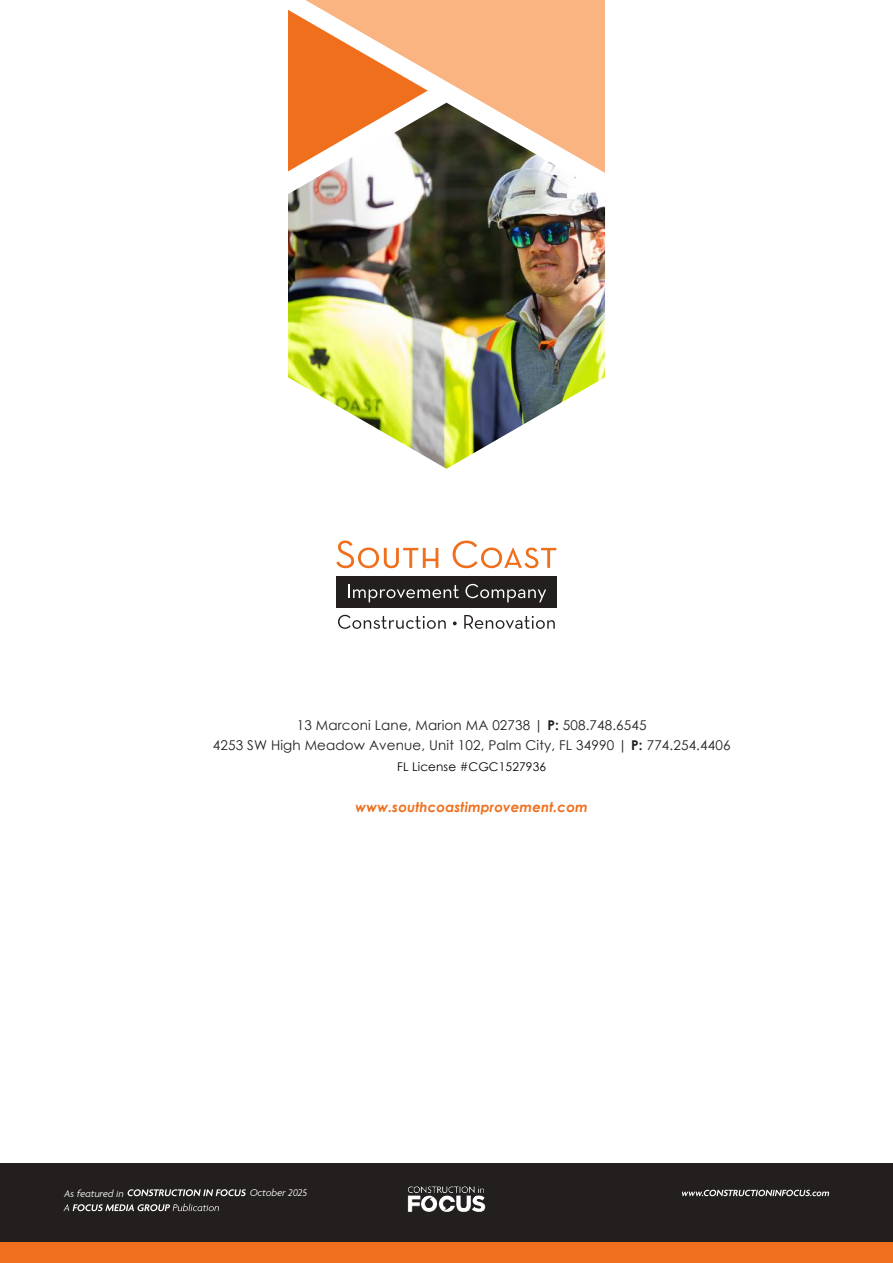
<style>
.page{position:relative;width:893px;height:1263px;background:#fff}
.page>*{position:absolute;margin:0;border:0;box-sizing:border-box;transform-origin:0 0}
.t1{font:13.5px/20.5px "Century Gothic";letter-spacing:.01em;color:#241f1f;text-align:center}
.t2{font:italic 700 13.5px "Century Gothic";letter-spacing:.01em;color:#ef6f1c}
.t3{font:12px "Century Gothic";letter-spacing:.01em;color:#000}
.t4{font:italic 300 10.5px "Agenda One";color:#fff}
.s1{font-weight:700}
</style>
<div class="page">
<div style="left:0;top:1235px;width:893px;height:28px;background:#ef6f1c"></div>
<div style="left:0;top:1163px;width:893px;height:78px;background:#241f1f"></div>
<div style="left:288px;top:10px;width:17px;height:93px;background:#ef6f1c"></div>
<svg style="left:305px;top:0;width:300px;height:103px;background:#f8af7d"></svg>
<svg style="left:63px;top:1203px;width:156px;height:8px"></svg>
<div style="left:336px;top:576px;width:221px;height:32px;background:#241f1f"></div>
<svg style="left:348px;top:584px;width:111px;height:18px"></svg>
<svg style="left:465px;top:584px;width:81px;height:18px"></svg>
<svg style="left:338px;top:615px;width:108px;height:14px"></svg>
<svg style="left:453px;top:621px;width:4px;height:4px"></svg>
<svg style="left:464px;top:615px;width:91px;height:14px"></svg>
<svg style="left:336px;top:540px;width:102px;height:28px"></svg>
<svg style="left:453px;top:540px;width:103px;height:28px"></svg>
<img style="left:288px;top:103px;width:317px;height:366px">
<svg style="left:682px;top:1190px;width:147px;height:6px"></svg>
<img style="left:408px;top:1186px;width:77px;height:26px">
<svg style="left:128px;top:1189px;width:118px;height:7px"></svg>
<p class="t1" style="left:213px;top:714px;width:519px">13 Marconi Lane, Marion MA 02738 | <span class="s1">P:</span> 508.748.6545<br>4253 SW High Meadow Avenue, Unit 102, Palm City, FL 34990 | <span class="s1">P:</span> 774.254.4406</p>
<p class="t3" style="left:397px;top:758px;width:151px">FL License #CGC1527936</p>
<p class="t2" style="left:356px;top:797px;width:234px">www.southcoastimprovement.com</p>
<p class="t4" style="left:64px;top:1188px;width:61px">As featured in</p>
<p class="t4" style="left:249px;top:1187px;width:59px">October 2025</p>
</div>
